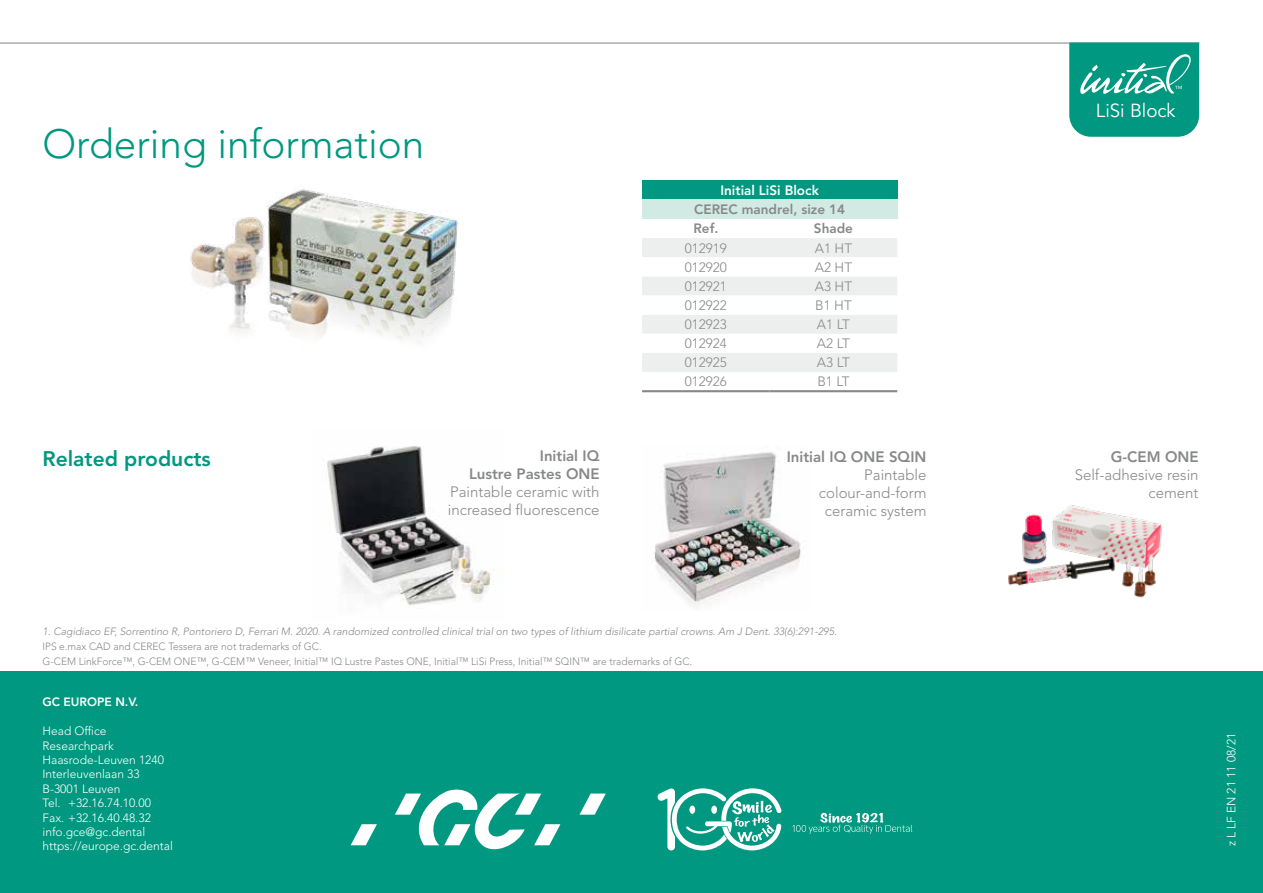
<style>
.page{position:relative;width:1263px;height:893px;background:#fff}
.page>*{position:absolute;margin:0;border:0;box-sizing:border-box;transform-origin:0 0}
.t1{font:300 40.5px "Avenir LT Std";color:#009880}
.t2{font:800 21px "Avenir LT Std";color:#009880}
.t3{font:18.75px "Avenir LT Std";color:#fff}
.t4{font:300 15px/18px "Avenir LT Std";color:#878988;text-align:right}
.t5{font:800 15px/18px "Avenir LT Std";color:#878988;text-align:right}
.t6{font:300 13.5px "Avenir LT Std";color:#878988}
.t7{font:800 13.5px/19.2px "Avenir LT Std";color:#878988}
.t8{font:800 13.5px "Avenir LT Std";color:#fff}
.t9{font:300 12px/14.4px "Avenir LT Std";color:#fff}
.t10{font:800 12px "Avenir LT Std";color:#fff}
.t11{font:300 10.5px/15px "Avenir LT Std";color:#878988}
.t12{font:italic 300 10.5px "Avenir LT Std";color:#878988}
</style>
<div class="page">
<div style="left:0;top:672px;width:1263px;height:221px;background:#009880"></div>
<img style="left:190px;top:189px;width:268px;height:154px">
<img style="left:327px;top:446px;width:175px;height:160px">
<img style="left:654px;top:452px;width:147px;height:154px">
<img style="left:1008px;top:505px;width:154px;height:93px">
<hr style="left:0;top:43px;width:1199px;height:1px;background:#878988">
<svg style="left:1069px;top:43px;width:130px;height:94px;background:#19a28c"></svg>
<svg style="left:792px;top:813px;width:120px;height:21px"></svg>
<svg style="left:351px;top:824px;width:26px;height:21px"></svg>
<svg style="left:579px;top:793px;width:27px;height:22px"></svg>
<svg style="left:395px;top:789px;width:165px;height:61px"></svg>
<svg style="left:657px;top:788px;width:125px;height:62px"></svg>
<div style="left:642px;top:181px;width:255px;height:19px;background:#009880"></div>
<div style="left:642px;top:200px;width:255px;height:19px;background:#d1eae3"></div>
<svg style="left:642px;top:238px;width:255px;height:134px"></svg>
<hr style="left:642px;top:390px;width:128px;height:2px;background:#878988">
<hr style="left:770px;top:390px;width:127px;height:2px;background:#878988">
<h1 class="t1" style="left:43px;top:120px;width:383px">Ordering information</h1>
<h2 class="t2" style="left:43px;top:446px;width:170px">Related products</h2>
<p class="t5" style="left:469px;top:447px;width:132px">Initial IQ<br>Lustre Pastes ONE</p>
<p class="t4" style="left:448px;top:483px;width:153px;text-align:left">Paintable ceramic with increased fluorescence</p>
<p class="t8" style="left:720px;top:182px;width:100px">Initial LiSi Block</p>
<p class="t7" style="left:693px;top:200px;width:153px">CEREC mandrel, size 14<br>Ref.</p>
<p class="t7" style="left:814px;top:219px;width:41px">Shade</p>
<p class="t6" style="left:685px;top:240px;width:44px">012919</p>
<p class="t6" style="left:815px;top:240px;width:39px">A1 HT</p>
<p class="t6" style="left:685px;top:259px;width:44px">012920</p>
<p class="t6" style="left:815px;top:259px;width:39px">A2 HT</p>
<p class="t6" style="left:685px;top:278px;width:44px">012921</p>
<p class="t6" style="left:815px;top:278px;width:39px">A3 HT</p>
<p class="t6" style="left:685px;top:297px;width:44px">012922</p>
<p class="t6" style="left:815px;top:297px;width:38px">B1 HT</p>
<p class="t6" style="left:685px;top:316px;width:44px">012923</p>
<p class="t6" style="left:817px;top:316px;width:35px">A1 LT</p>
<p class="t6" style="left:685px;top:336px;width:44px">012924</p>
<p class="t6" style="left:817px;top:336px;width:35px">A2 LT</p>
<p class="t6" style="left:685px;top:355px;width:44px">012925</p>
<p class="t6" style="left:817px;top:355px;width:35px">A3 LT</p>
<p class="t6" style="left:685px;top:374px;width:44px">012926</p>
<p class="t6" style="left:817px;top:374px;width:34px">B1 LT</p>
<p class="t5" style="left:787px;top:448px;width:141px">Initial IQ ONE SQIN</p>
<p class="t4" style="left:819px;top:466px;width:109px">Paintable colour-and-form ceramic system</p>
<p class="t12" style="left:43px;top:625px;width:796px">1. Cagidiaco EF, Sorrentino R, Pontoriero D, Ferrari M. 2020. A randomized controlled clinical trial on two types of lithium disilicate partial crowns. Am J Dent. 33(6):291-295.</p>
<p class="t11" style="left:43px;top:639px;width:651px">IPS e.max CAD and CEREC Tessera are not trademarks of GC.<br>G-CEM LinkForce™, G-CEM ONE™, G-CEM™ Veneer, Initial™ IQ Lustre Pastes ONE, Initial™ LiSi Press, Initial™ SQIN™ are trademarks of GC.</p>
<p class="t10" style="left:43px;top:695px;width:97px">GC EUROPE N.V.</p>
<p class="t9" style="left:43px;top:724px;width:132px">Head Office<br>Researchpark<br>Haasrode-Leuven 1240<br>Interleuvenlaan 33<br>B-3001 Leuven<br>Tel. +32.16.74.10.00<br>Fax. +32.16.40.48.32 info.gce@gc.dental https://europe.gc.dental</p>
<h3 class="t3" style="left:1096px;top:99px;width:81px">LiSi Block</h3>
<p class="t5" style="left:1111px;top:448px;width:89px">G-CEM ONE</p>
<p class="t4" style="left:1075px;top:466px;width:125px">Self-adhesive resin cement</p>
<p class="t9" style="left:1224px;top:846px;width:115px;rotate:-90deg">z L LF EN 21 11 08/21</p>
</div>
